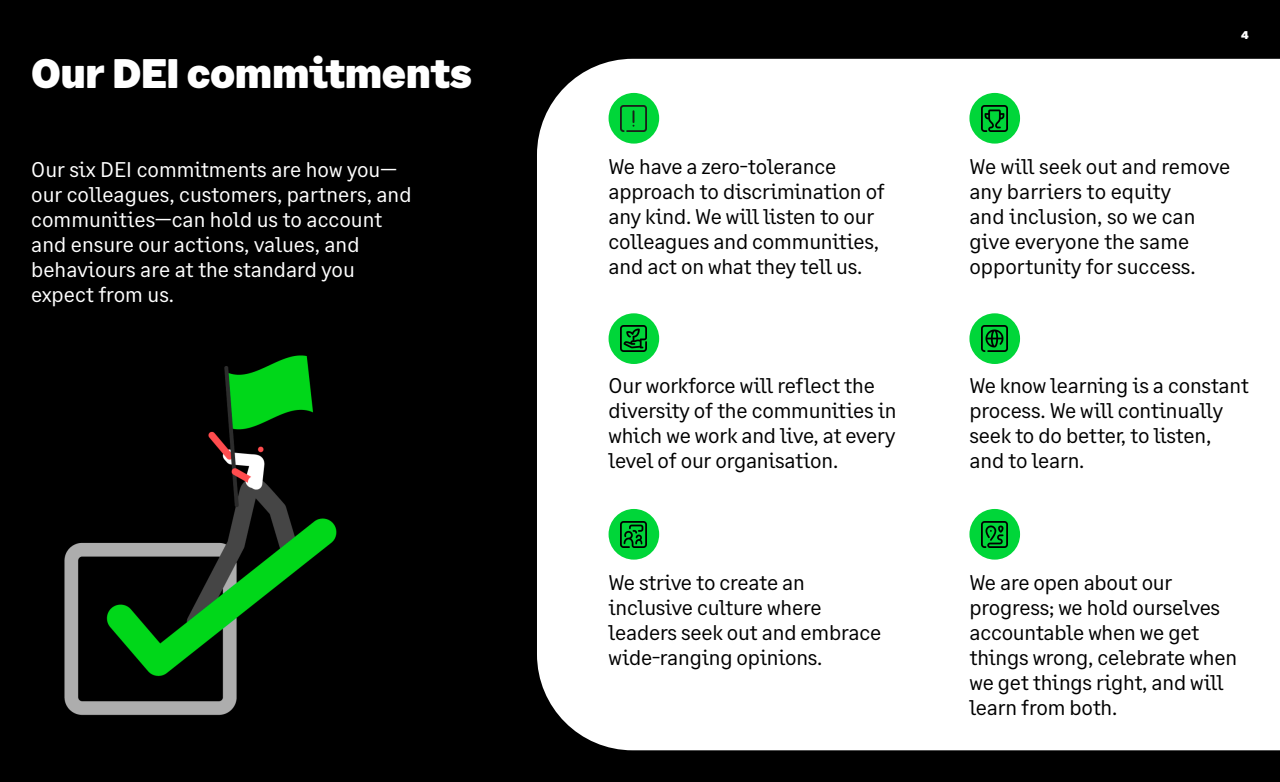
<style>
.page{position:relative;width:1280px;height:782px;background:#fff}
.page>*{position:absolute;margin:0;border:0;box-sizing:border-box;transform-origin:0 0}
.t1{font:900 41.25px "Sage Headline";letter-spacing:-.01em;color:#fff}
.t2{font:21.25px/25px "Sage Text";letter-spacing:-.01em;color:#000}
.t3{font:21.25px/25px "Sage Text";color:#fff}
.t4{font:900 11.25px "Sage Headline";color:#fff}
.s1{font-weight:700;font-size:15px;color:#fff}
</style>
<div class="page">
<div style="left:0;top:0;width:1280px;height:781px;background:#000"></div>
<img style="left:64px;top:355px;width:273px;height:360px">
<div style="left:537px;top:59px;width:743px;height:691px;background:#fff"></div>
<div style="left:609px;top:313px;width:50px;height:51px;background:#00d639;border-radius:50%"></div>
<div style="left:609px;top:508px;width:50px;height:51px;background:#00d639;border-radius:50%"></div>
<div style="left:969px;top:313px;width:51px;height:51px;background:#00d639;border-radius:50%"></div>
<div style="left:969px;top:508px;width:51px;height:51px;background:#00d639;border-radius:50%"></div>
<div style="left:609px;top:93px;width:50px;height:50px;background:#00d639;border-radius:50%"></div>
<div style="left:969px;top:93px;width:51px;height:50px;background:#00d639;border-radius:50%"></div>
<img style="left:621px;top:105px;width:26px;height:26px">
<img style="left:621px;top:325px;width:26px;height:26px">
<img style="left:621px;top:521px;width:26px;height:26px">
<img style="left:982px;top:105px;width:26px;height:26px">
<img style="left:982px;top:325px;width:26px;height:26px">
<img style="left:982px;top:521px;width:26px;height:26px">
<h1 class="t1" style="left:31px;top:47px;width:442px">Our DEI commitments</h1>
<p class="t3" style="left:31px;top:157px;width:382px">Our six DEI commitments are how you— our colleagues, customers, partners, and communities—can hold us to account and ensure our actions, values, and behaviours are at the standard you expect from us.</p>
<p class="t2" style="left:609px;top:155px;width:278px">We have a zero-tolerance approach to discrimination of any kind. We will listen to our colleagues and communities, and act on what they tell us.</p>
<p class="t2" style="left:609px;top:373px;width:289px">Our workforce will reflect the diversity of the communities in which we work and live, at every level of our organisation.</p>
<p class="t2" style="left:609px;top:570px;width:274px">We strive to create an inclusive culture where leaders seek out and embrace wide-ranging opinions.</p>
<p class="t4" style="left:1241px;top:28px;width:9px">4</p>
<p class="t2" style="left:969px;top:155px;width:263px">We will seek out and remove any barriers to equity<br>and inclusion, so we can give everyone the same opportunity for success.</p>
<p class="t2" style="left:969px;top:373px;width:281px">We know learning is a constant process. We will continually seek to do better, to listen, and to learn.</p>
<p class="t2" style="left:969px;top:570px;width:269px">We are open about our progress; we hold ourselves accountable when we get things wrong, celebrate when we get things right, and will learn from both.<span class="s1">.</span></p>
</div>
